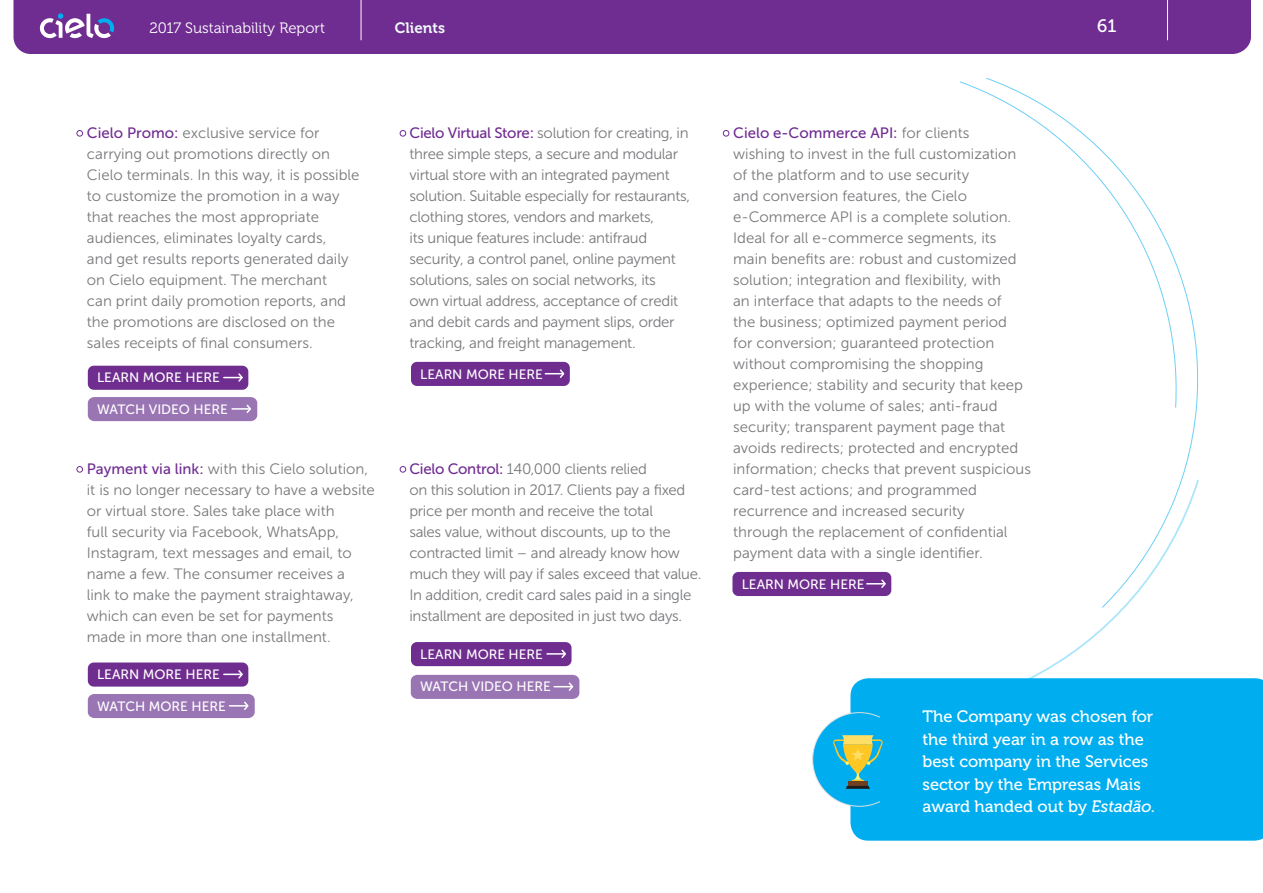
<style>
.page{position:relative;width:1263px;height:893px;background:#fff}
.page>*{position:absolute;margin:0;border:0;box-sizing:border-box;transform-origin:0 0}
.t1{font:18px "Museo 500";color:#fff}
.t2{font:16.5px/22.5px "Museo 500";color:#fff}
.t3{font:15px/21px "Museo Sans 300";color:#77787b}
.t4{font:15px/21px "Museo Sans 300";letter-spacing:-.02em;color:#77787b}
.t5{font:15px "Museo Sans 500";color:#6f2c91}
.t6{font:15px "Museo 300";color:#fff}
.t7{font:15px "Museo 700";color:#f0faf7}
.t8{font:13.5px "Museo Sans 500";color:#fff}
.s1{font-family:"Museo Sans 500";color:#6f2c91}
.s2{font-family:"Museo Sans 300";color:#77787b}
.s3{font-style:italic}
</style>
<div class="page">
<div style="left:77px;top:130px;width:6px;height:7px;border:1px solid #6f2c91;border-radius:50%"></div>
<svg style="left:400px;top:130px;width:6px;height:6px"></svg>
<div style="left:723px;top:130px;width:6px;height:7px;border:1px solid #6f2c91;border-radius:50%"></div>
<div style="left:77px;top:466px;width:6px;height:7px;border:1px solid #6f2c91;border-radius:50%"></div>
<div style="left:400px;top:466px;width:6px;height:7px;border:1px solid #6f2c91;border-radius:50%"></div>
<svg style="left:1029px;top:478px;width:170px;height:200px"></svg>
<svg style="left:959px;top:81px;width:224px;height:327px"></svg>
<div style="left:850px;top:678px;width:413px;height:163px;background:#00aeef"></div>
<div style="left:813px;top:713px;width:93px;height:93px;background:#00aeef;border-radius:50%"></div>
<svg style="left:812px;top:712px;width:71px;height:95px"></svg>
<div style="left:88px;top:366px;width:160px;height:24px;background:#6f2e8f;border-radius:6px"></div>
<svg style="left:224px;top:373px;width:19px;height:9px"></svg>
<div style="left:88px;top:397px;width:169px;height:24px;background:#9a75b4;border-radius:6px"></div>
<svg style="left:232px;top:404px;width:19px;height:9px"></svg>
<div style="left:88px;top:694px;width:167px;height:24px;background:#9a75b4;border-radius:6px"></div>
<svg style="left:230px;top:701px;width:19px;height:9px"></svg>
<div style="left:411px;top:675px;width:168px;height:24px;background:#9a75b4;border-radius:6px"></div>
<svg style="left:554px;top:682px;width:20px;height:9px"></svg>
<div style="left:88px;top:662px;width:160px;height:25px;background:#6f2e8f;border-radius:6px"></div>
<svg style="left:224px;top:670px;width:19px;height:9px"></svg>
<div style="left:411px;top:642px;width:160px;height:24px;background:#6f2e8f;border-radius:6px"></div>
<svg style="left:547px;top:649px;width:19px;height:9px"></svg>
<div style="left:732px;top:572px;width:159px;height:24px;background:#6f2e8f;border-radius:6px"></div>
<svg style="left:867px;top:579px;width:19px;height:9px"></svg>
<div style="left:411px;top:362px;width:159px;height:24px;background:#6f2e8f;border-radius:6px"></div>
<svg style="left:545px;top:369px;width:20px;height:9px"></svg>
<div style="left:14px;top:0;width:1237px;height:54px;background:#6f2c91"></div>
<svg style="left:40px;top:13px;width:76px;height:26px"></svg>
<hr style="left:1167px;top:0;width:1px;height:40px;background:#fff">
<hr style="left:361px;top:0;width:1px;height:40px;background:#fff">
<p class="t6" style="left:149px;top:20px;width:177px">2017 Sustainability Report</p>
<p class="t7" style="left:395px;top:20px;width:52px">Clients</p>
<p class="t1" style="left:1097px;top:16px;width:21px">61</p>
<p class="t3" style="left:87px;top:122px;width:274px"><span class="s1">Cielo Promo:</span> exclusive service for carrying out promotions directly on Cielo terminals. In this way, it is possible to customize the promotion in a way that reaches the most appropriate audiences, eliminates loyalty cards,<br>and get results reports generated daily on Cielo equipment. The merchant<br>can print daily promotion reports, and the promotions are disclosed on the sales receipts of final consumers.</p>
<p class="t4" style="left:410px;top:122px;width:282px"><span class="s1">Cielo Virtual Store:</span> solution for creating, in three simple steps, a secure and modular virtual store with an integrated payment solution. Suitable especially for restaurants, clothing stores, vendors and markets,<br>its unique features include: antifraud security, a control panel, online payment solutions, sales on social networks, its<br>own virtual address, acceptance of credit and debit cards and payment slips, order tracking, and freight management.</p>
<p class="t5" style="left:733px;top:125px;width:238px">Cielo e-Commerce API: <span class="s2">for clients</span></p>
<p class="t3" style="left:733px;top:143px;width:299px">wishing to invest in the full customization of the platform and to use security<br>and conversion features, the Cielo e-Commerce API is a complete solution.<br>Ideal for all e-commerce segments, its main benefits are: robust and customized solution; integration and flexibility, with<br>an interface that adapts to the needs of<br>the business; optimized payment period<br>for conversion; guaranteed protection without compromising the shopping experience; stability and security that keep up with the volume of sales; anti-fraud security; transparent payment page that avoids redirects; protected and encrypted information; checks that prevent suspicious card-test actions; and programmed recurrence and increased security<br>through the replacement of confidential payment data with a single identifier.</p>
<p class="t8" style="left:420px;top:366px;width:124px">LEARN MORE HERE</p>
<p class="t8" style="left:97px;top:370px;width:124px">LEARN MORE HERE</p>
<p class="t8" style="left:97px;top:402px;width:132px">WATCH VIDEO HERE</p>
<p class="t3" style="left:87px;top:458px;width:290px"><span class="s1">Payment via link:</span> with this Cielo solution, it is no longer necessary to have a website or virtual store. Sales take place with<br>full security via Facebook, WhatsApp, Instagram, text messages and email, to name a few. The consumer receives a<br>link to make the payment straightaway, which can even be set for payments made in more than one installment.</p>
<p class="t4" style="left:409px;top:458px;width:294px"><span class="s1">Cielo Control:</span> 140,000 clients relied<br>on this solution in 2017. Clients pay a fixed price per month and receive the total<br>sales value, without discounts, up to the contracted limit – and already know how much they will pay if sales exceed that value.<br>In addition, credit card sales paid in a single installment are deposited in just two days.</p>
<p class="t8" style="left:742px;top:576px;width:124px">LEARN MORE HERE</p>
<p class="t8" style="left:97px;top:667px;width:124px">LEARN MORE HERE</p>
<p class="t8" style="left:97px;top:699px;width:130px">WATCH MORE HERE</p>
<p class="t8" style="left:420px;top:647px;width:124px">LEARN MORE HERE</p>
<p class="t8" style="left:420px;top:679px;width:132px">WATCH VIDEO HERE</p>
<p class="t2" style="left:922px;top:706px;width:234px">The Company was chosen for the third year in a row as the best company in the Services sector by the Empresas Mais award handed out by <span class="s3">Estadão.</span></p>
</div>
